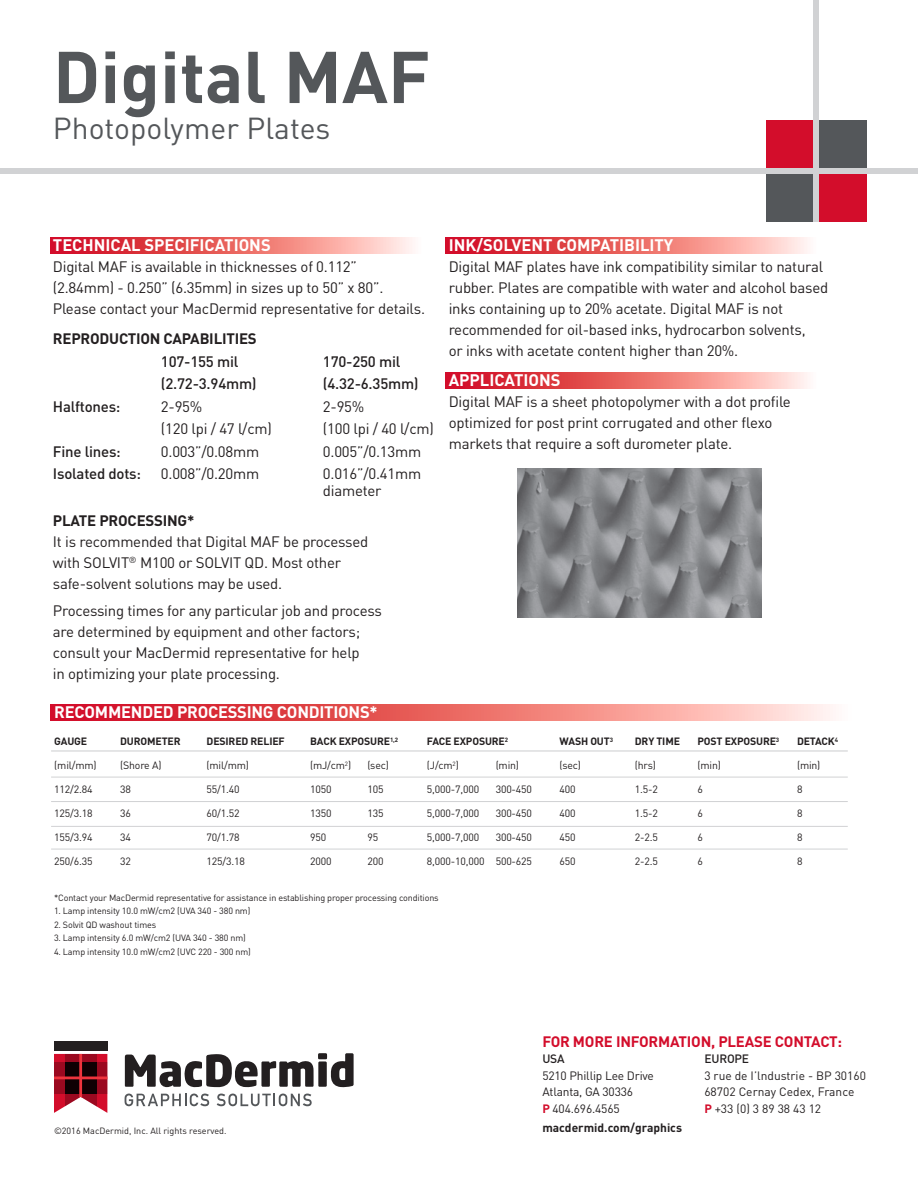
<style>
.page{position:relative;width:918px;height:1188px;background:#fff}
.page>*{position:absolute;margin:0;border:0;box-sizing:border-box;transform-origin:0 0}
.t1{font:72px "Din Bold A";color:#54575a}
.t2{font:30px "Din Regular A";color:#54575a}
.t3{font:16.5px "Din Bold A";color:#fff}
.t4{font:15px/21px "Din Regular A";letter-spacing:-.015em;color:#231f20}
.t5{font:15px "Din Medium A";letter-spacing:-.015em;color:#231f20}
.t6{font:15px "Din Bold A";letter-spacing:-.015em;color:#231f20}
.t7{font:15px "Din Bold A";letter-spacing:-.015em;color:#d30d2b}
.t8{font:12px "Din Regular A";letter-spacing:-.015em;color:#231f20}
.t9{font:12px "Din Bold A";color:#231f20}
.t10{font:12px "Din Medium A";letter-spacing:-.015em;color:#231f20}
.t11{font:10.5px "Din Regular A";letter-spacing:-.015em;color:#231f20}
.t12{font:10.5px "Din Bold A";letter-spacing:-.015em;color:#231f20}
.t13{font:9px "Din Regular A";letter-spacing:-.015em;color:#231f20}
.s1{font-family:"Din Bold A";color:#d30d2b}
</style>
<div class="page">
<svg style="left:50px;top:237px;width:363px;height:16px;background:#e96d6e"></svg>
<svg style="left:446px;top:237px;width:362px;height:16px;background:#e96d6e"></svg>
<svg style="left:446px;top:373px;width:362px;height:15px;background:#e96d6e"></svg>
<div style="left:0;top:168px;width:918px;height:6px;background:#d1d2d4"></div>
<div style="left:766px;top:174px;width:48px;height:47px;background:#54575a"></div>
<div style="left:819px;top:120px;width:48px;height:48px;background:#54575a"></div>
<div style="left:766px;top:120px;width:48px;height:48px;background:#d30d2b"></div>
<div style="left:819px;top:174px;width:48px;height:47px;background:#d30d2b"></div>
<div style="left:814px;top:0;width:5px;height:222px;background:#d1d2d4"></div>
<svg style="left:54px;top:1054px;width:53px;height:59px;background:#922c3b"></svg>
<div style="left:54px;top:1041px;width:53px;height:9px;background:#231f20"></div>
<svg style="left:125px;top:1053px;width:229px;height:34px"></svg>
<svg style="left:125px;top:1094px;width:84px;height:12px"></svg>
<svg style="left:217px;top:1094px;width:95px;height:12px"></svg>
<svg style="left:51px;top:704px;width:782px;height:16px;background:#e96d6e"></svg>
<hr style="left:51px;top:750px;width:797px;height:2px;background:#d1d2d4">
<hr style="left:51px;top:777px;width:797px;height:1px;background:#d1d2d4">
<hr style="left:51px;top:801px;width:797px;height:1px;background:#d1d2d4">
<hr style="left:51px;top:826px;width:797px;height:1px;background:#d1d2d4">
<hr style="left:51px;top:849px;width:797px;height:1px;background:#d1d2d4">
<img style="left:517px;top:469px;width:244px;height:149px">
<p class="t1" style="left:53px;top:30px;width:379px">Digital MAF</p>
<p class="t2" style="left:53px;top:110px;width:279px">Photopolymer Plates</p>
<p class="t3" style="left:53px;top:235px;width:219px">TECHNICAL SPECIFICATIONS</p>
<p class="t4" style="left:53px;top:256px;width:306px">Digital MAF is available in thicknesses of 0.112”</p>
<p class="t4" style="left:53px;top:277px;width:332px">(2.84mm) - 0.250” (6.35mm) in sizes up to 50” x 80”.</p>
<p class="t4" style="left:53px;top:298px;width:374px">Please contact your MacDermid representative for details.</p>
<p class="t6" style="left:53px;top:329px;width:205px">REPRODUCTION CAPABILITIES</p>
<p class="t5" style="left:161px;top:352px;width:79px">107-155 mil</p>
<p class="t5" style="left:323px;top:352px;width:79px">170-250 mil</p>
<p class="t5" style="left:161px;top:374px;width:97px">(2.72-3.94mm)</p>
<p class="t5" style="left:323px;top:374px;width:97px">(4.32-6.35mm)</p>
<p class="t5" style="left:53px;top:397px;width:69px">Halftones:</p>
<p class="t4" style="left:161px;top:396px;width:43px">2-95%</p>
<p class="t4" style="left:323px;top:396px;width:43px">2-95%</p>
<p class="t4" style="left:161px;top:418px;width:113px">(120 lpi / 47 l/cm)</p>
<p class="t4" style="left:323px;top:418px;width:113px">(100 lpi / 40 l/cm)</p>
<p class="t5" style="left:53px;top:442px;width:69px">Fine lines:</p>
<p class="t4" style="left:161px;top:441px;width:100px">0.003”/0.08mm</p>
<p class="t4" style="left:323px;top:441px;width:100px">0.005”/0.13mm</p>
<p class="t5" style="left:53px;top:464px;width:90px">Isolated dots:</p>
<p class="t4" style="left:161px;top:463px;width:100px">0.008”/0.20mm</p>
<p class="t4" style="left:323px;top:463px;width:100px">0.016”/0.41mm</p>
<p class="t4" style="left:323px;top:480px;width:60px">diameter</p>
<p class="t6" style="left:53px;top:511px;width:143px">PLATE PROCESSING*</p>
<p class="t4" style="left:53px;top:531px;width:317px">It is recommended that Digital MAF be processed</p>
<p class="t4" style="left:53px;top:552px;width:290px">with SOLVIT<sup>®</sup> M100 or SOLVIT QD. Most other</p>
<p class="t4" style="left:53px;top:573px;width:231px">safe-solvent solutions may be used.</p>
<p class="t4" style="left:53px;top:600px;width:330px">Processing times for any particular job and process</p>
<p class="t4" style="left:53px;top:621px;width:309px">are determined by equipment and other factors;</p>
<p class="t4" style="left:53px;top:642px;width:308px">consult your MacDermid representative for help</p>
<p class="t4" style="left:53px;top:663px;width:229px">in optimizing your plate processing.</p>
<p class="t3" style="left:449px;top:235px;width:226px">INK/SOLVENT COMPATIBILITY</p>
<p class="t4" style="left:449px;top:256px;width:381px">Digital MAF plates have ink compatibility similar to natural rubber. Plates are compatible with water and alcohol based inks containing up to 20% acetate. Digital MAF is not recommended for oil-based inks, hydrocarbon solvents,<br>or inks with acetate content higher than 20%.</p>
<p class="t3" style="left:449px;top:370px;width:113px">APPLICATIONS</p>
<p class="t4" style="left:449px;top:391px;width:344px">Digital MAF is a sheet photopolymer with a dot profile</p>
<p class="t4" style="left:449px;top:412px;width:325px">optimized for post print corrugated and other flexo</p>
<p class="t4" style="left:449px;top:433px;width:285px">markets that require a soft durometer plate.</p>
<p class="t3" style="left:54px;top:701px;width:325px">RECOMMENDED PROCESSING CONDITIONS*</p>
<p class="t12" style="left:54px;top:735px;width:34px">GAUGE</p>
<p class="t11" style="left:54px;top:759px;width:44px">(mil/mm)</p>
<p class="t11" style="left:54px;top:783px;width:40px">112/2.84</p>
<p class="t11" style="left:54px;top:807px;width:40px">125/3.18</p>
<p class="t11" style="left:54px;top:831px;width:40px">155/3.94</p>
<p class="t11" style="left:54px;top:855px;width:40px">250/6.35</p>
<p class="t12" style="left:310px;top:735px;width:90px">BACK EXPOSURE<sup>1,2</sup></p>
<p class="t11" style="left:310px;top:759px;width:43px">(mJ/cm<sup>2</sup>)</p>
<p class="t11" style="left:310px;top:783px;width:23px">1050</p>
<p class="t11" style="left:310px;top:807px;width:23px">1350</p>
<p class="t11" style="left:310px;top:831px;width:18px">950</p>
<p class="t11" style="left:310px;top:855px;width:23px">2000</p>
<p class="t12" style="left:120px;top:735px;width:62px">DUROMETER</p>
<p class="t11" style="left:120px;top:759px;width:43px">(Shore A)</p>
<p class="t11" style="left:120px;top:783px;width:12px">38</p>
<p class="t11" style="left:120px;top:807px;width:12px">36</p>
<p class="t11" style="left:120px;top:831px;width:12px">34</p>
<p class="t11" style="left:120px;top:855px;width:12px">32</p>
<p class="t12" style="left:207px;top:735px;width:80px">DESIRED RELIEF</p>
<p class="t11" style="left:207px;top:759px;width:44px">(mil/mm)</p>
<p class="t11" style="left:207px;top:783px;width:35px">55/1.40</p>
<p class="t11" style="left:207px;top:807px;width:35px">60/1.52</p>
<p class="t11" style="left:207px;top:831px;width:35px">70/1.78</p>
<p class="t11" style="left:207px;top:855px;width:40px">125/3.18</p>
<p class="t11" style="left:367px;top:759px;width:23px">(sec)</p>
<p class="t11" style="left:367px;top:783px;width:18px">105</p>
<p class="t11" style="left:367px;top:807px;width:18px">135</p>
<p class="t11" style="left:367px;top:831px;width:12px">95</p>
<p class="t11" style="left:367px;top:855px;width:18px">200</p>
<p class="t12" style="left:427px;top:735px;width:83px">FACE EXPOSURE<sup>2</sup></p>
<p class="t11" style="left:427px;top:759px;width:33px">(J/cm<sup>2</sup>)</p>
<p class="t11" style="left:427px;top:783px;width:54px">5,000-7,000</p>
<p class="t11" style="left:427px;top:807px;width:54px">5,000-7,000</p>
<p class="t11" style="left:427px;top:831px;width:54px">5,000-7,000</p>
<p class="t11" style="left:427px;top:855px;width:59px">8,000-10,000</p>
<p class="t11" style="left:496px;top:759px;width:25px">(min)</p>
<p class="t11" style="left:496px;top:783px;width:38px">300-450</p>
<p class="t11" style="left:496px;top:807px;width:38px">300-450</p>
<p class="t11" style="left:496px;top:831px;width:38px">300-450</p>
<p class="t11" style="left:496px;top:855px;width:38px">500-625</p>
<p class="t13" style="left:54px;top:892px;width:386px">*Contact your MacDermid representative for assistance in establishing proper processing conditions</p>
<p class="t13" style="left:54px;top:905px;width:198px">1. Lamp intensity 10.0 mW/cm2 (UVA 340 - 380 nm)</p>
<p class="t13" style="left:54px;top:919px;width:104px">2. Solvit QD washout times</p>
<p class="t13" style="left:54px;top:932px;width:193px">3. Lamp intensity 6.0 mW/cm2 (UVA 340 - 380 nm)</p>
<p class="t13" style="left:54px;top:946px;width:198px">4. Lamp intensity 10.0 mW/cm2 (UVC 220 - 300 nm)</p>
<p class="t12" style="left:559px;top:735px;width:55px">WASH OUT<sup>3</sup></p>
<p class="t11" style="left:559px;top:759px;width:23px">(sec)</p>
<p class="t11" style="left:559px;top:783px;width:18px">400</p>
<p class="t11" style="left:559px;top:807px;width:18px">400</p>
<p class="t11" style="left:559px;top:831px;width:18px">450</p>
<p class="t11" style="left:559px;top:855px;width:18px">650</p>
<p class="t12" style="left:635px;top:735px;width:47px">DRY TIME</p>
<p class="t11" style="left:635px;top:759px;width:23px">(hrs)</p>
<p class="t11" style="left:635px;top:783px;width:25px">1.5-2</p>
<p class="t11" style="left:635px;top:807px;width:25px">1.5-2</p>
<p class="t11" style="left:635px;top:831px;width:25px">2-2.5</p>
<p class="t11" style="left:635px;top:855px;width:25px">2-2.5</p>
<p class="t12" style="left:697px;top:735px;width:83px">POST EXPOSURE<sup>3</sup></p>
<p class="t11" style="left:697px;top:759px;width:25px">(min)</p>
<p class="t11" style="left:697px;top:783px;width:7px">6</p>
<p class="t11" style="left:697px;top:807px;width:7px">6</p>
<p class="t11" style="left:697px;top:831px;width:7px">6</p>
<p class="t11" style="left:697px;top:855px;width:7px">6</p>
<p class="t12" style="left:797px;top:735px;width:43px">DETACK<sup>4</sup></p>
<p class="t11" style="left:797px;top:759px;width:25px">(min)</p>
<p class="t11" style="left:797px;top:783px;width:7px">8</p>
<p class="t11" style="left:797px;top:807px;width:7px">8</p>
<p class="t11" style="left:797px;top:831px;width:7px">8</p>
<p class="t11" style="left:797px;top:855px;width:7px">8</p>
<p class="t7" style="left:542px;top:1032px;width:301px">FOR MORE INFORMATION, PLEASE CONTACT:</p>
<p class="t10" style="left:542px;top:1051px;width:24px">USA</p>
<p class="t10" style="left:704px;top:1051px;width:46px">EUROPE</p>
<p class="t8" style="left:542px;top:1068px;width:113px">5210 Phillip Lee Drive</p>
<p class="t8" style="left:704px;top:1068px;width:163px">3 rue de I’lndustrie - BP 30160</p>
<p class="t8" style="left:542px;top:1085px;width:92px">Atlanta, GA 30336</p>
<p class="t8" style="left:704px;top:1085px;width:152px">68702 Cernay Cedex, France</p>
<p class="t8" style="left:542px;top:1101px;width:79px"><span class="s1">P</span> 404.696.4565</p>
<p class="t8" style="left:704px;top:1101px;width:118px"><span class="s1">P</span> +33 (0) 3 89 38 43 12</p>
<p class="t13" style="left:54px;top:1125px;width:174px">©2016 MacDermid, Inc. All rights reserved.</p>
<p class="t9" style="left:542px;top:1120px;width:141px">macdermid.com/graphics</p>
</div>
